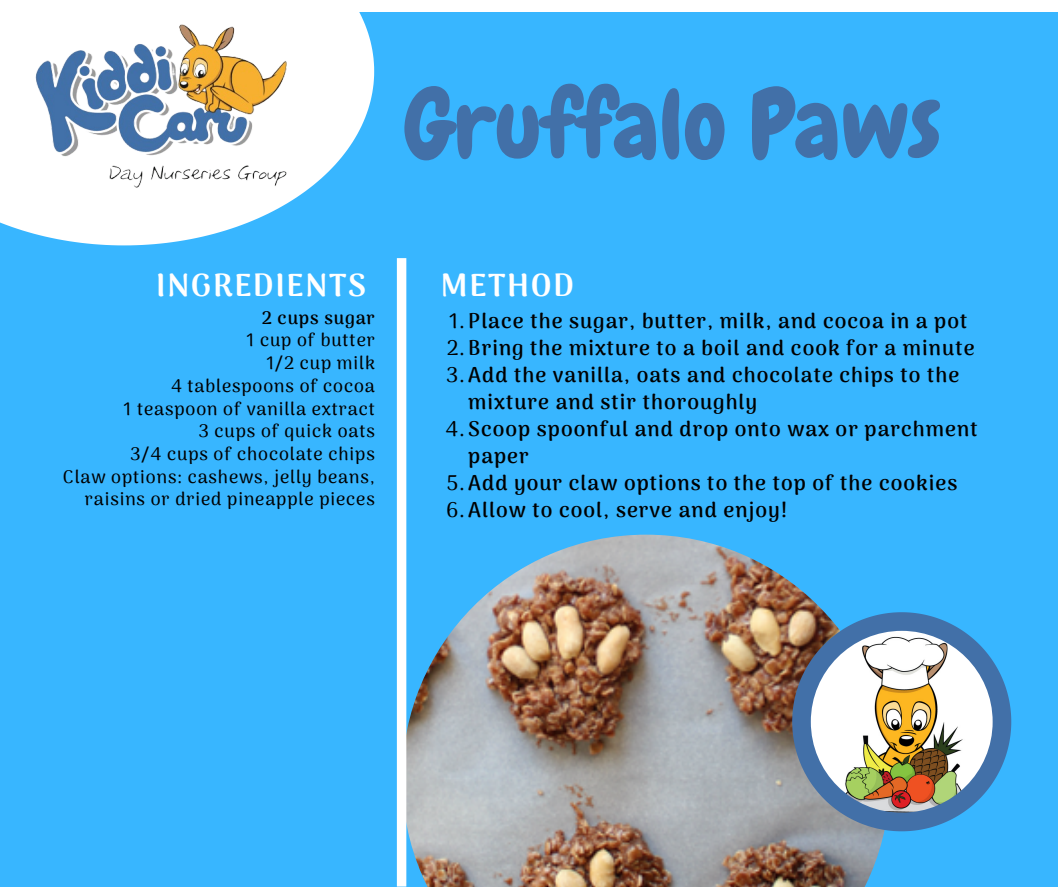
<style>
.page{position:relative;width:1058px;height:887px;background:#fff}
.page>*{position:absolute;margin:0;border:0;box-sizing:border-box;transform-origin:0 0}
.t1{font:96px "Chewy";color:#4270a8}
.t2{font:900 31.5px "Arima Madurai";letter-spacing:.05em;color:#fff}
.t3{font:700 21px "Arima Madurai";letter-spacing:.05em;color:#000}
.t4{font:500 18px/22.6px "Arima Madurai";letter-spacing:.05em;color:#000;text-align:right}
.t5{font:700 18px "Arima Madurai";letter-spacing:.05em;color:#000}
.s1{font-weight:500}
</style>
<div class="page">
<div style="left:0;top:13px;width:1058px;height:873px;background:#38b6ff"></div>
<svg style="left:0;top:12px;width:374px;height:233px;fill:#fff"></svg>
<img style="left:23px;top:20px;width:283px;height:175px">
<img style="left:406px;top:534px;width:479px;height:352px">
<svg style="left:792px;top:612px;width:219px;height:219px;fill:#4270a8"></svg>
<img style="left:810px;top:630px;width:182px;height:182px;border-radius:50%">
<div style="left:397px;top:258px;width:9px;height:628px;background:#fff"></div>
<h1 class="t1" style="left:404px;top:63px;width:538px">Gruffalo Paws</h1>
<h2 class="t2" style="left:156px;top:266px;width:211px">INGREDIENTS</h2>
<p class="t5" style="left:262px;top:307px;width:114px">2 cups sugar</p>
<p class="t4" style="left:63px;top:329px;width:313px">1 cup of butter<br>1/2 cup milk<br>4 tablespoons of cocoa<br>1 teaspoon of vanilla extract<br>3 cups of quick oats<br>3/4 cups of chocolate chips<br>Claw options: cashews, jelly beans, raisins or dried pineapple pieces</p>
<h2 class="t2" style="left:441px;top:267px;width:134px">METHOD</h2>
<p class="t3" style="left:449px;top:308px;width:519px"><span class="s1">1.</span>Place the sugar, butter, milk, and cocoa in a pot</p>
<p class="t3" style="left:447px;top:335px;width:529px"><span class="s1">2.</span>Bring the mixture to a boil and cook for a minute</p>
<p class="t3" style="left:446px;top:362px;width:514px"><span class="s1">3.</span>Add the vanilla, oats and chocolate chips to the</p>
<p class="t3" style="left:468px;top:389px;width:290px">mixture and stir thoroughly</p>
<p class="t3" style="left:445px;top:416px;width:533px"><span class="s1">4.</span>Scoop spoonful and drop onto wax or parchment</p>
<p class="t3" style="left:468px;top:443px;width:62px">paper</p>
<p class="t3" style="left:446px;top:470px;width:512px"><span class="s1">5.</span>Add your claw options to the top of the cookies</p>
<p class="t3" style="left:446px;top:497px;width:343px"><span class="s1">6.</span>Allow to cool, serve and enjoy!</p>
</div>
